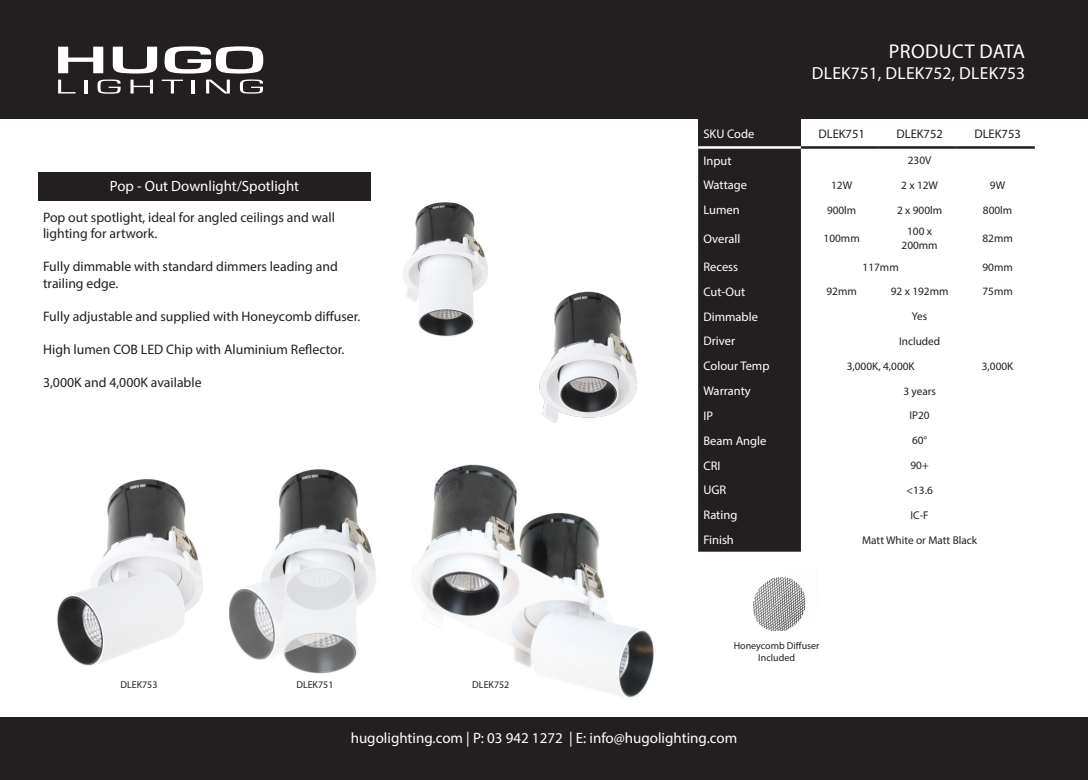
<style>
.page{position:relative;width:1088px;height:780px;background:#fff}
.page>*{position:absolute;margin:0;border:0;box-sizing:border-box;transform-origin:0 0}
.Heading{font:20px "Myriad Pro";letter-spacing:.02em;color:#fff}
.Heading-2{font:17.5px "Myriad Pro";letter-spacing:.015em;color:#fff}
.t1{font:15px "Myriad Pro";color:#fff}
.Heading-3{font:14.88px "Myriad Pro";color:#fff}
.t2{font:13.75px/16.5px "Myriad Pro";color:#231f20}
.Table_Main_Heading{font:12.5px "Myriad Pro";color:#fff}
.Table_Main_Heading-2{font:12.5px "Myriad Pro";color:#231f20}
.Table_Main_Heading-3{font:11.25px/13.5px "Myriad Pro";color:#231f20;text-align:center}
.t3{font:10px "Myriad Pro";color:#231f20}
</style>
<div class="page">
<div style="left:0;top:717px;width:1088px;height:63px;background:#231f20"></div>
<div style="left:0;top:0;width:1088px;height:119px;background:#231f20"></div>
<svg style="left:58px;top:46px;width:205px;height:48px"></svg>
<div style="left:38px;top:173px;width:333px;height:28px;background:#231f20"></div>
<div style="left:698px;top:119px;width:103px;height:28px;background:#231f20"></div>
<div style="left:698px;top:149px;width:103px;height:402px;background:#231f20"></div>
<hr style="left:801px;top:146px;width:78px;height:3px;background:#231f20">
<hr style="left:879px;top:146px;width:78px;height:3px;background:#231f20">
<hr style="left:957px;top:146px;width:78px;height:3px;background:#231f20">
<hr style="left:698px;top:146px;width:103px;height:3px;background:#fff">
<img style="left:403px;top:202px;width:85px;height:135px">
<img style="left:539px;top:291px;width:98px;height:132px">
<img style="left:57px;top:479px;width:146px;height:187px">
<img style="left:229px;top:469px;width:147px;height:205px">
<img style="left:412px;top:464px;width:242px;height:234px">
<img style="left:752px;top:577px;width:54px;height:53px">
<p class="Heading-3" style="left:110px;top:177px;width:191px">Pop - Out Downlight/Spotlight</p>
<p class="t2" style="left:43px;top:209px;width:293px">Pop out spotlight, ideal for angled ceilings and wall lighting for artwork.</p>
<p class="t2" style="left:43px;top:258px;width:296px">Fully dimmable with standard dimmers leading and trailing edge.</p>
<p class="t2" style="left:43px;top:308px;width:319px">Fully adjustable and supplied with Honeycomb diffuser.</p>
<p class="t2" style="left:43px;top:341px;width:303px">High lumen COB LED Chip with Aluminium Reflector.</p>
<p class="t2" style="left:43px;top:374px;width:160px">3,000K and 4,000K available</p>
<p class="t3" style="left:120px;top:678px;width:39px">DLEK753</p>
<p class="t3" style="left:296px;top:678px;width:39px">DLEK751</p>
<p class="t3" style="left:472px;top:678px;width:39px">DLEK752</p>
<p class="Heading" style="left:889px;top:38px;width:138px">PRODUCT DATA</p>
<p class="Heading-2" style="left:812px;top:62px;width:215px">DLEK751, DLEK752, DLEK753</p>
<p class="Table_Main_Heading" style="left:703px;top:126px;width:52px">SKU Code</p>
<p class="Table_Main_Heading-2" style="left:818px;top:126px;width:48px">DLEK751</p>
<p class="Table_Main_Heading-2" style="left:896px;top:126px;width:48px">DLEK752</p>
<p class="Table_Main_Heading-2" style="left:974px;top:126px;width:48px">DLEK753</p>
<p class="Table_Main_Heading" style="left:703px;top:153px;width:30px">Input</p>
<p class="Table_Main_Heading-3" style="left:908px;top:153px;width:25px">230V</p>
<p class="Table_Main_Heading" style="left:703px;top:177px;width:45px">Wattage</p>
<p class="Table_Main_Heading-3" style="left:831px;top:178px;width:23px">12W</p>
<p class="Table_Main_Heading-3" style="left:901px;top:178px;width:38px">2 x 12W</p>
<p class="Table_Main_Heading-3" style="left:990px;top:178px;width:17px">9W</p>
<p class="Table_Main_Heading" style="left:703px;top:202px;width:38px">Lumen</p>
<p class="Table_Main_Heading-3" style="left:827px;top:203px;width:31px">900lm</p>
<p class="Table_Main_Heading-3" style="left:897px;top:203px;width:47px">2 x 900lm</p>
<p class="Table_Main_Heading-3" style="left:983px;top:203px;width:31px">800lm</p>
<p class="Table_Main_Heading" style="left:703px;top:231px;width:38px">Overall</p>
<p class="Table_Main_Heading-3" style="left:823px;top:231px;width:38px">100mm</p>
<p class="Table_Main_Heading-3" style="left:901px;top:225px;width:38px">100 x<br>200mm</p>
<p class="Table_Main_Heading-3" style="left:982px;top:231px;width:32px">82mm</p>
<p class="Table_Main_Heading" style="left:703px;top:259px;width:36px">Recess</p>
<p class="Table_Main_Heading-3" style="left:862px;top:260px;width:38px">117mm</p>
<p class="Table_Main_Heading-3" style="left:982px;top:260px;width:32px">90mm</p>
<p class="Table_Main_Heading" style="left:703px;top:284px;width:43px">Cut-Out</p>
<p class="Table_Main_Heading-3" style="left:826px;top:284px;width:32px">92mm</p>
<p class="Table_Main_Heading-3" style="left:891px;top:284px;width:59px">92 x 192mm</p>
<p class="Table_Main_Heading-3" style="left:982px;top:284px;width:32px">75mm</p>
<p class="Table_Main_Heading" style="left:703px;top:309px;width:56px">Dimmable</p>
<p class="Table_Main_Heading-3" style="left:912px;top:309px;width:17px">Yes</p>
<p class="Table_Main_Heading" style="left:703px;top:333px;width:33px">Driver</p>
<p class="Table_Main_Heading-3" style="left:899px;top:334px;width:43px">Included</p>
<p class="Table_Main_Heading" style="left:703px;top:358px;width:68px">Colour Temp</p>
<p class="Table_Main_Heading-3" style="left:847px;top:359px;width:69px">3,000K, 4,000K</p>
<p class="Table_Main_Heading-3" style="left:982px;top:359px;width:33px">3,000K</p>
<p class="Table_Main_Heading" style="left:703px;top:383px;width:49px">Warranty</p>
<p class="Table_Main_Heading-3" style="left:903px;top:384px;width:34px">3 years</p>
<p class="Table_Main_Heading" style="left:703px;top:408px;width:11px">IP</p>
<p class="Table_Main_Heading-3" style="left:909px;top:408px;width:22px">IP20</p>
<p class="Table_Main_Heading" style="left:703px;top:433px;width:64px">Beam Angle</p>
<p class="Table_Main_Heading-3" style="left:912px;top:433px;width:17px">60°</p>
<p class="Table_Main_Heading" style="left:703px;top:457px;width:18px">CRI</p>
<p class="Table_Main_Heading-3" style="left:910px;top:458px;width:20px">90+</p>
<p class="Table_Main_Heading" style="left:703px;top:482px;width:24px">UGR</p>
<p class="Table_Main_Heading-3" style="left:906px;top:483px;width:28px">&lt;13.6</p>
<p class="Table_Main_Heading" style="left:703px;top:507px;width:35px">Rating</p>
<p class="Table_Main_Heading-3" style="left:910px;top:508px;width:20px">IC-F</p>
<p class="Table_Main_Heading" style="left:703px;top:532px;width:32px">Finish</p>
<p class="Table_Main_Heading-3" style="left:862px;top:532px;width:116px">Matt White or Matt Black</p>
<p class="t3" style="left:734px;top:639px;width:87px">Honeycomb Diffuser</p>
<p class="t3" style="left:758px;top:651px;width:38px">Included</p>
<p class="t1" style="left:351px;top:728px;width:388px">hugolighting.com | P: 03 942 1272 | E: info@hugolighting.com</p>
</div>
